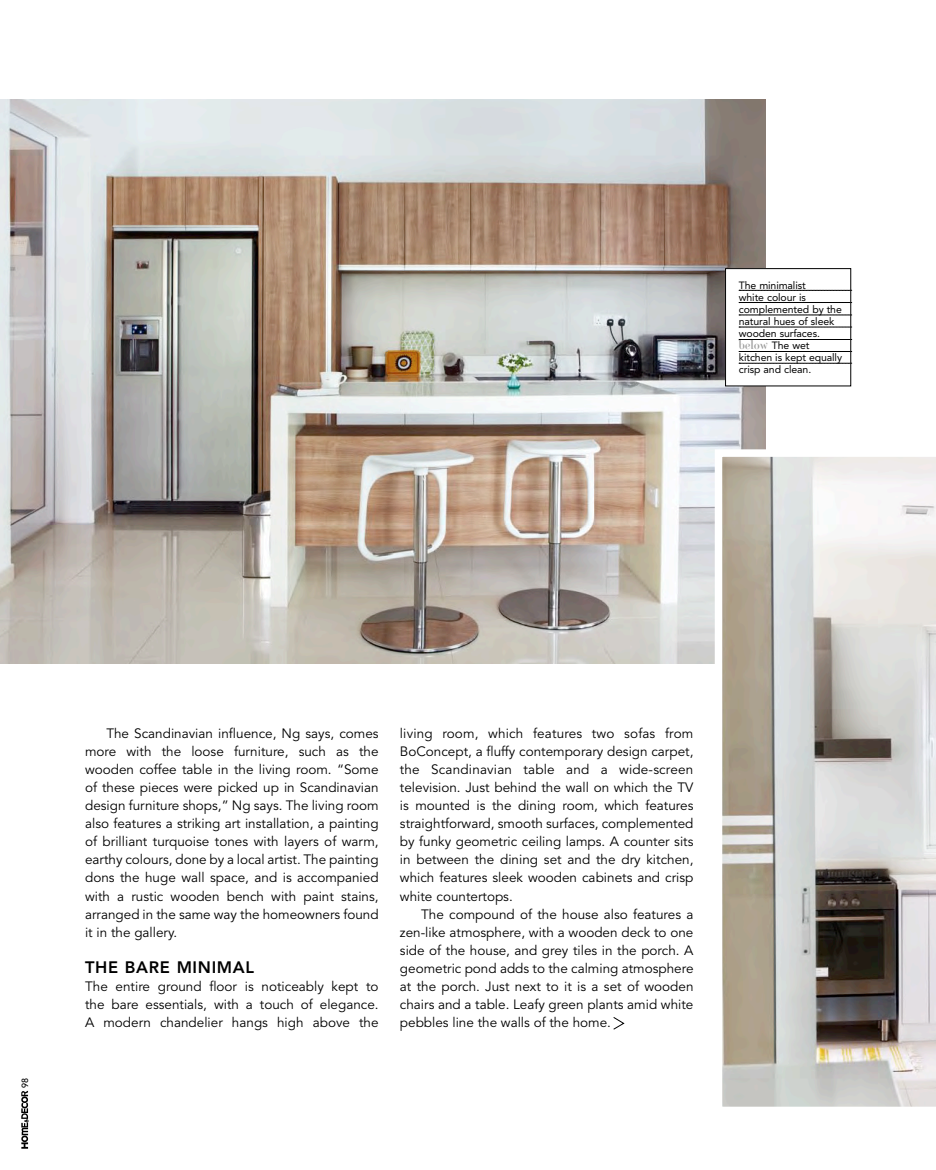
<style>
.page{position:relative;width:936px;height:1170px;background:#fff}
.page>*{position:absolute;margin:0;border:0;box-sizing:border-box;transform-origin:0 0}
.t1{font:800 16.5px "Avenir";letter-spacing:.04em;color:#000}
.t2{font:13.5px/18px "Avenir";color:#000;text-align:justify}
.t3{font:10.5px/12px "Avenir";letter-spacing:-.01em;color:#000}
.t4{font:500 9px "Avenir";color:#000}
.s1{font-family:"Cantabile";font-size:13.5px;color:#9d9d9c}
</style>
<div class="page">
<img style="left:0;top:100px;width:765px;height:563px">
<svg style="left:714px;top:449px;width:221px;height:658px;background:#c0bdb7"></svg>
<div style="left:725px;top:268px;width:125px;height:118px;background:#fff"></div>
<div style="left:725px;top:268px;width:125px;height:118px;border:1px solid #000"></div>
<svg style="left:739px;top:315px;width:112px;height:1px"></svg>
<svg style="left:739px;top:327px;width:112px;height:1px"></svg>
<svg style="left:739px;top:339px;width:112px;height:1px"></svg>
<svg style="left:739px;top:302px;width:112px;height:1px"></svg>
<svg style="left:739px;top:290px;width:112px;height:1px"></svg>
<svg style="left:739px;top:351px;width:112px;height:1px"></svg>
<svg style="left:739px;top:363px;width:112px;height:1px"></svg>
<svg style="left:613px;top:1017px;width:12px;height:13px"></svg>
<svg style="left:21px;top:1090px;width:7px;height:58px"></svg>
<p class="t3" style="left:738px;top:279px;width:105px">The minimalist<br>white colour is complemented by the natural hues of sleek wooden surfaces. <span class="s1">below</span> The wet kitchen is kept equally crisp and clean.</p>
<p class="t4" style="left:20px;top:1087px;width:12px;rotate:-90deg">98</p>
<p class="t2" style="left:85px;top:725px;width:295px;text-indent:21px">The Scandinavian influence, Ng says, comes more with the loose furniture, such as the wooden coffee table in the living room. “Some of these pieces were picked up in Scandinavian design furniture shops,” Ng says. The living room also features a striking art installation, a painting of brilliant turquoise tones with layers of warm, earthy colours, done by a local artist. The painting dons the huge wall space, and is accompanied with a rustic wooden bench with paint stains, arranged in the same way the homeowners found it in the gallery.</p>
<p class="t1" style="left:85px;top:957px;width:170px">THE BARE MINIMAL</p>
<p class="t2" style="left:85px;top:977px;width:295px">The entire ground floor is noticeably kept to the bare essentials, with a touch of elegance.<br>A modern chandelier hangs high above the</p>
<p class="t2" style="left:400px;top:725px;width:295px">living room, which features two sofas from BoConcept, a fluffy contemporary design carpet, the Scandinavian table and a wide-screen television. Just behind the wall on which the TV is mounted is the dining room, which features straightforward, smooth surfaces, complemented by funky geometric ceiling lamps. A counter sits in between the dining set and the dry kitchen, which features sleek wooden cabinets and crisp white countertops.</p>
<p class="t2" style="left:400px;top:905px;width:295px;text-indent:21px">The compound of the house also features a zen-like atmosphere, with a wooden deck to one side of the house, and grey tiles in the porch. A geometric pond adds to the calming atmosphere at the porch. Just next to it is a set of wooden chairs and a table. Leafy green plants amid white pebbles line the walls of the home.</p>
</div>
